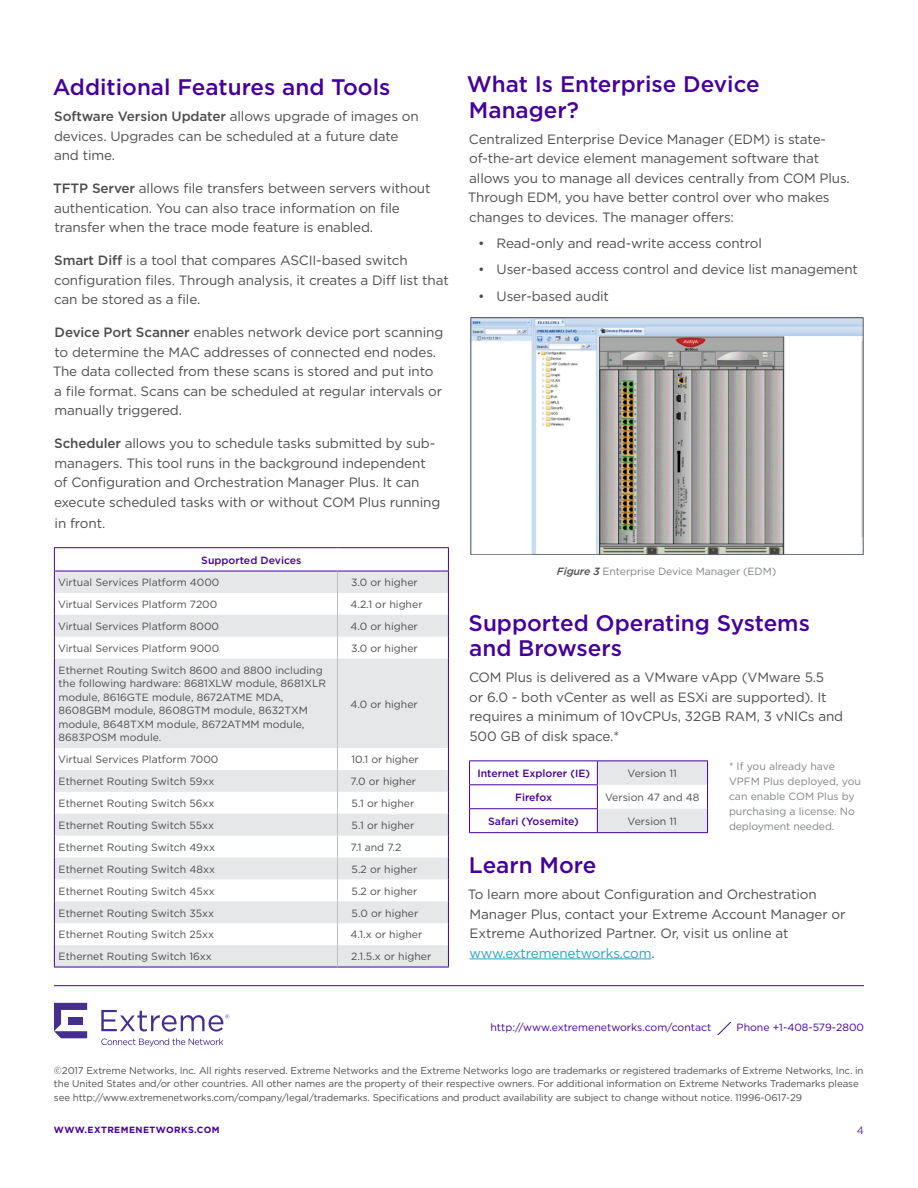
<style>
.page{position:relative;width:918px;height:1188px;background:#fff}
.page>*{position:absolute;margin:0;border:0;box-sizing:border-box;transform-origin:0 0}
.t1{font:500 22.5px/25.5px "Gotham";color:#409}
.t2{font:13.5px/19.5px "Gotham";letter-spacing:-.01em;color:#4d4d4f}
.t3{font:10.5px/13.5px "Gotham";color:#4d4d4f}
.t4{font:10.5px/15px "Gotham";letter-spacing:-.01em;color:#808285}
.t5{font:500 10.5px "Gotham";color:#409}
.t6{font:10.5px "Gotham";color:#409}
.t7{font:10.5px "Gotham";color:#6026a8}
.t8{font:9.75px/13.5px "Gotham";letter-spacing:-.01em;color:#4d4d4f}
.t9{font:700 9px "Gotham";letter-spacing:.05em;color:#409}
.s1{font-weight:500}
.s2{font-weight:500;font-style:italic;color:#4d4d4f}
.s3{color:#29a2ca}
</style>
<div class="page">
<hr style="left:54px;top:985px;width:810px;height:1px;background:#409">
<svg style="left:717px;top:1022px;width:15px;height:13px"></svg>
<svg style="left:54px;top:1003px;width:33px;height:35px"></svg>
<svg style="left:101px;top:1010px;width:128px;height:22px"></svg>
<svg style="left:101px;top:1038px;width:122px;height:8px"></svg>
<svg style="left:55px;top:548px;width:393px;height:23px"></svg>
<svg style="left:55px;top:572px;width:393px;height:395px;fill:#e6e7e8"></svg>
<hr style="left:54px;top:547px;width:284px;height:1px;background:#409">
<hr style="left:338px;top:547px;width:111px;height:1px;background:#409">
<hr style="left:54px;top:571px;width:284px;height:1px;background:#409">
<hr style="left:338px;top:571px;width:111px;height:1px;background:#409">
<hr style="left:54px;top:967px;width:284px;height:1px;background:#409">
<hr style="left:338px;top:967px;width:111px;height:1px;background:#409">
<svg style="left:337px;top:571px;width:1px;height:88px"></svg>
<hr style="left:337px;top:659px;width:1px;height:89px;background:#bcbec0">
<svg style="left:337px;top:748px;width:1px;height:219px"></svg>
<svg style="left:448px;top:548px;width:1px;height:111px"></svg>
<hr style="left:448px;top:659px;width:1px;height:89px;background:#409">
<svg style="left:448px;top:748px;width:1px;height:219px"></svg>
<svg style="left:54px;top:548px;width:1px;height:111px"></svg>
<hr style="left:54px;top:659px;width:1px;height:89px;background:#409">
<svg style="left:54px;top:748px;width:1px;height:219px"></svg>
<hr style="left:469px;top:959px;width:182px;height:1px;background:#29a2ca">
<hr style="left:597px;top:760px;width:111px;height:1px;background:#409">
<hr style="left:469px;top:760px;width:128px;height:1px;background:#409">
<svg style="left:469px;top:761px;width:239px;height:72px"></svg>
<hr style="left:469px;top:832px;width:128px;height:1px;background:#409">
<img style="left:470px;top:318px;width:394px;height:237px">
<h1 class="t1" style="left:53px;top:74px;width:339px">Additional Features and Tools</h1>
<p class="t2" style="left:54px;top:107px;width:366px"><span class="s1">Software Version Updater</span> allows upgrade of images on devices. Upgrades can be scheduled at a future date and time.</p>
<p class="t2" style="left:53px;top:178px;width:379px"><span class="s1">TFTP Server</span> allows file transfers between servers without authentication. You can also trace information on file transfer when the trace mode feature is enabled.</p>
<p class="t2" style="left:54px;top:250px;width:396px"><span class="s1">Smart Diff</span> is a tool that compares ASCII-based switch configuration files. Through analysis, it creates a Diff list that can be stored as a file.</p>
<p class="t2" style="left:53px;top:322px;width:392px"><span class="s1">Device Port Scanner</span> enables network device port scanning to determine the MAC addresses of connected end nodes.<br>The data collected from these scans is stored and put into a file format. Scans can be scheduled at regular intervals or manually triggered.</p>
<p class="t2" style="left:54px;top:433px;width:388px"><span class="s1">Scheduler</span> allows you to schedule tasks submitted by sub&shy;managers. This tool runs in the background independent of Configuration and Orchestration Manager Plus. It can execute scheduled tasks with or without COM Plus running</p>
<p class="t2" style="left:55px;top:513px;width:52px">in front.</p>
<p class="t5" style="left:201px;top:553px;width:102px">Supported Devices</p>
<p class="t3" style="left:58px;top:575px;width:163px">Virtual Services Platform 4000</p>
<p class="t3" style="left:351px;top:575px;width:68px">3.0 or higher</p>
<p class="t3" style="left:58px;top:597px;width:161px">Virtual Services Platform 7200</p>
<p class="t3" style="left:350px;top:597px;width:74px">4.2.1 or higher</p>
<p class="t3" style="left:58px;top:619px;width:163px">Virtual Services Platform 8000</p>
<p class="t3" style="left:350px;top:619px;width:69px">4.0 or higher</p>
<p class="t3" style="left:58px;top:641px;width:163px">Virtual Services Platform 9000</p>
<p class="t3" style="left:351px;top:641px;width:68px">3.0 or higher</p>
<p class="t3" style="left:58px;top:663px;width:269px">Ethernet Routing Switch 8600 and 8800 including the following hardware: 8681XLW module, 8681XLR module, 8616GTE module, 8672ATME MDA, 8608GBM module, 8608GTM module, 8632TXM module, 8648TXM module, 8672ATMM module, 8683POSM module.</p>
<p class="t3" style="left:350px;top:697px;width:69px">4.0 or higher</p>
<p class="t3" style="left:58px;top:753px;width:162px">Virtual Services Platform 7000</p>
<p class="t3" style="left:351px;top:753px;width:69px">10.1 or higher</p>
<p class="t3" style="left:59px;top:774px;width:157px">Ethernet Routing Switch 59xx</p>
<p class="t3" style="left:351px;top:774px;width:67px">7.0 or higher</p>
<p class="t3" style="left:59px;top:796px;width:158px">Ethernet Routing Switch 56xx</p>
<p class="t3" style="left:352px;top:796px;width:64px">5.1 or higher</p>
<p class="t3" style="left:59px;top:818px;width:157px">Ethernet Routing Switch 55xx</p>
<p class="t3" style="left:352px;top:818px;width:64px">5.1 or higher</p>
<p class="t3" style="left:59px;top:840px;width:158px">Ethernet Routing Switch 49xx</p>
<p class="t3" style="left:351px;top:840px;width:52px">7.1 and 7.2</p>
<p class="t3" style="left:59px;top:862px;width:158px">Ethernet Routing Switch 48xx</p>
<p class="t3" style="left:352px;top:862px;width:67px">5.2 or higher</p>
<p class="t3" style="left:59px;top:884px;width:158px">Ethernet Routing Switch 45xx</p>
<p class="t3" style="left:352px;top:884px;width:67px">5.2 or higher</p>
<p class="t3" style="left:59px;top:906px;width:157px">Ethernet Routing Switch 35xx</p>
<p class="t3" style="left:352px;top:906px;width:68px">5.0 or higher</p>
<p class="t3" style="left:59px;top:928px;width:157px">Ethernet Routing Switch 25xx</p>
<p class="t3" style="left:350px;top:928px;width:73px">4.1.x or higher</p>
<p class="t3" style="left:59px;top:950px;width:155px">Ethernet Routing Switch 16xx</p>
<p class="t3" style="left:351px;top:950px;width:82px">2.1.5.x or higher</p>
<h1 class="t1" style="left:467px;top:71px;width:294px">What Is Enterprise Device<br>Manager?</h1>
<p class="t2" style="left:468px;top:129px;width:384px">Centralized Enterprise Device Manager (EDM) is state&shy;of-the-art device element management software that allows you to manage all devices centrally from COM Plus.<br>Through EDM, you have better control over who makes changes to devices. The manager offers:</p>
<p class="t2" style="left:478px;top:233px;width:285px">• Read-only and read-write access control</p>
<p class="t2" style="left:478px;top:259px;width:382px">• User-based access control and device list management</p>
<p class="t2" style="left:478px;top:286px;width:133px">• User-based audit</p>
<p class="t4" style="left:557px;top:564px;width:221px"><span class="s2">Figure 3</span> Enterprise Device Manager (EDM)</p>
<h1 class="t1" style="left:469px;top:610px;width:343px">Supported Operating Systems and Browsers</h1>
<p class="t2" style="left:469px;top:668px;width:376px">COM Plus is delivered as a VMware vApp (VMware 5.5<br>or 6.0 - both vCenter as well as ESXi are supported). It requires a minimum of 10vCPUs, 32GB RAM, 3 vNICs and 500 GB of disk space.*</p>
<p class="t5" style="left:477px;top:766px;width:114px">Internet Explorer (IE)</p>
<p class="t3" style="left:628px;top:766px;width:51px">Version 11</p>
<p class="t5" style="left:515px;top:790px;width:38px">Firefox</p>
<p class="t3" style="left:605px;top:790px;width:96px">Version 47 and 48</p>
<p class="t5" style="left:488px;top:814px;width:92px">Safari (Yosemite)</p>
<p class="t3" style="left:628px;top:814px;width:51px">Version 11</p>
<h1 class="t1" style="left:469px;top:852px;width:129px">Learn More</h1>
<p class="t2" style="left:468px;top:884px;width:379px">To learn more about Configuration and Orchestration Manager Plus, contact your Extreme Account Manager or Extreme Authorized Partner. Or, visit us online at <span class="s3">www.extremenetworks.com</span>.</p>
<p class="t4" style="left:729px;top:758px;width:133px">* If you already have<br>VPFM Plus deployed, you can enable COM Plus by purchasing a license. No deployment needed.</p>
<p class="t6" style="left:490px;top:1021px;width:223px">http://www.extremenetworks.com/contact</p>
<p class="t6" style="left:737px;top:1021px;width:129px">Phone +1-408-579-2800</p>
<p class="t8" style="left:54px;top:1064px;width:811px">©2017 Extreme Networks, Inc. All rights reserved. Extreme Networks and the Extreme Networks logo are trademarks or registered trademarks of Extreme Networks, Inc. in the United States and/or other countries. All other names are the property of their respective owners. For additional information on Extreme Networks Trademarks please see http://www.extremenetworks.com/company/legal/trademarks. Specifications and product availability are subject to change without notice. 11996-0617-29</p>
<p class="t7" style="left:857px;top:1124px;width:9px">4</p>
<p class="t9" style="left:54px;top:1124px;width:167px">WWW.EXTREMENETWORKS.COM</p>
</div>
